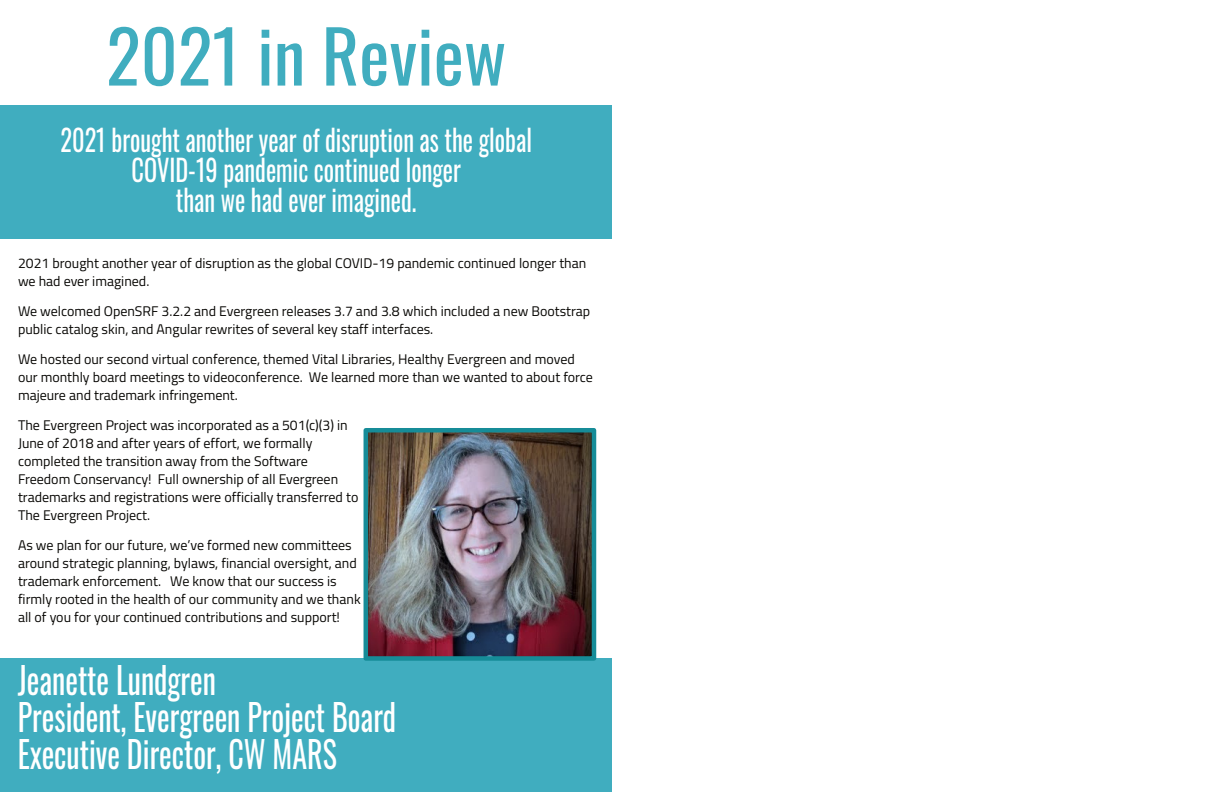
<style>
.page{position:relative;width:1224px;height:792px;background:#fff}
.page>*{position:absolute;margin:0;border:0;box-sizing:border-box;transform-origin:0 0}
.t1{font:72px "Oswald";color:#40adbf}
.t2{font:37px/37px "Oswald";color:#fff;scale:.81 1}
.t3{font:30px/30px "Oswald";color:#fff;text-align:center;scale:.81 1}
.t4{font:14px/18px "Titillium Web";color:#080704}
</style>
<div class="page">
<div style="left:0;top:658px;width:612px;height:134px;background:#40adbf"></div>
<div style="left:0;top:105px;width:612px;height:134px;background:#40adbf"></div>
<img style="left:369px;top:433px;width:222px;height:223px">
<div style="left:364px;top:428px;width:232px;height:233px;border:4px solid #168c98"></div>
<h1 class="t1" style="left:106px;top:0;width:402px">2021 in Review</h1>
<h3 class="t3" style="left:60px;top:123px;width:584px">2021 brought another year of disruption as the global<br>COVID-19 pandemic continued longer<br>than we had ever imagined.</h3>
<p class="t4" style="left:18px;top:254px;width:570px">2021 brought another year of disruption as the global COVID-19 pandemic continued longer than we had ever imagined.</p>
<p class="t4" style="left:18px;top:302px;width:574px">We welcomed OpenSRF 3.2.2 and Evergreen releases 3.7 and 3.8 which included a new Bootstrap public catalog skin, and Angular rewrites of several key staff interfaces.</p>
<p class="t4" style="left:18px;top:350px;width:577px">We hosted our second virtual conference, themed Vital Libraries, Healthy Evergreen and moved our monthly board meetings to videoconference. We learned more than we wanted to about force majeure and trademark infringement.</p>
<p class="t4" style="left:18px;top:416px;width:342px">The Evergreen Project was incorporated as a 501(c)(3) in June of 2018 and after years of effort, we formally completed the transition away from the Software Freedom Conservancy! Full ownership of all Evergreen trademarks and registrations were officially transferred to The Evergreen Project.</p>
<p class="t4" style="left:18px;top:536px;width:344px">As we plan for our future, we’ve formed new committees around strategic planning, bylaws, financial oversight, and trademark enforcement. We know that our success is firmly rooted in the health of our community and we thank all of you for your continued contributions and support!</p>
<h2 class="t2" style="left:18px;top:660px;width:469px">Jeanette Lundgren<br>President, Evergreen Project Board<br>Executive Director, CW MARS</h2>
</div>
